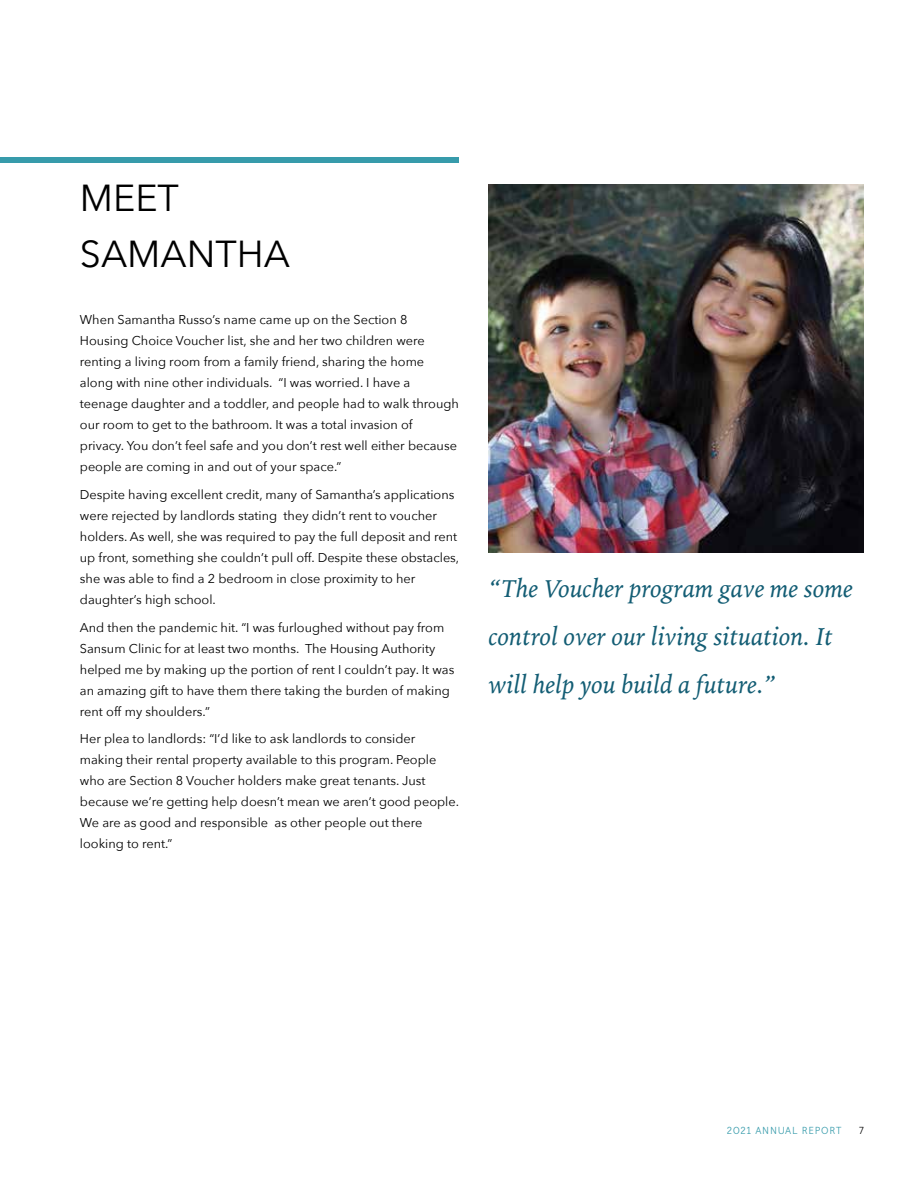
<style>
.page{position:relative;width:918px;height:1188px;background:#fff}
.page>*{position:absolute;margin:0;border:0;box-sizing:border-box;transform-origin:0 0}
.t1{font:37.5px/55.5px "Avenir Next";color:#000}
.t2{font:italic 25.5px/48px "Iowan Old Style";color:#135d74}
.t3{font:12.75px/21px "Avenir Next";color:#000}
.t4{font:10.5px "Mucho Sans";letter-spacing:.075em;color:#379bab}
.t5{font:10.5px "Mucho Sans";color:#000}
</style>
<div class="page">
<img style="left:489px;top:184px;width:375px;height:369px">
<div style="left:0;top:157px;width:459px;height:6px;background:#379bab"></div>
<h1 class="t1" style="left:80px;top:169px;width:212px">MEET<br>SAMANTHA</h1>
<p class="t3" style="left:80px;top:309px;width:381px">When Samantha Russo’s name came up on the Section 8<br>Housing Choice Voucher list, she and her two children were renting a living room from a family friend, sharing the home along with nine other individuals. “I was worried. I have a teenage daughter and a toddler, and people had to walk through our room to get to the bathroom. It was a total invasion of privacy. You don’t feel safe and you don’t rest well either because people are coming in and out of your space.”</p>
<p class="t3" style="left:80px;top:483px;width:381px">Despite having excellent credit, many of Samantha’s applications were rejected by landlords stating they didn’t rent to voucher holders. As well, she was required to pay the full deposit and rent up front, something she couldn’t pull off. Despite these obstacles, she was able to find a 2 bedroom in close proximity to her daughter’s high school.</p>
<p class="t3" style="left:80px;top:616px;width:376px">And then the pandemic hit. “I was furloughed without pay from Sansum Clinic for at least two months. The Housing Authority helped me by making up the portion of rent I couldn’t pay. It was an amazing gift to have them there taking the burden of making rent off my shoulders.”</p>
<p class="t3" style="left:80px;top:728px;width:381px">Her plea to landlords: “I’d like to ask landlords to consider making their rental property available to this program. People who are Section 8 Voucher holders make great tenants. Just because we’re getting help doesn’t mean we aren’t good people.<br>We are as good and responsible as other people out there looking to rent.”</p>
<h2 class="t2" style="left:489px;top:563px;width:366px">“The Voucher program gave me some control over our living situation. It will help you build a future.”</h2>
<p class="t4" style="left:727px;top:1124px;width:116px">2021 ANNUAL REPORT</p>
<p class="t5" style="left:859px;top:1124px;width:6px">7</p>
</div>
